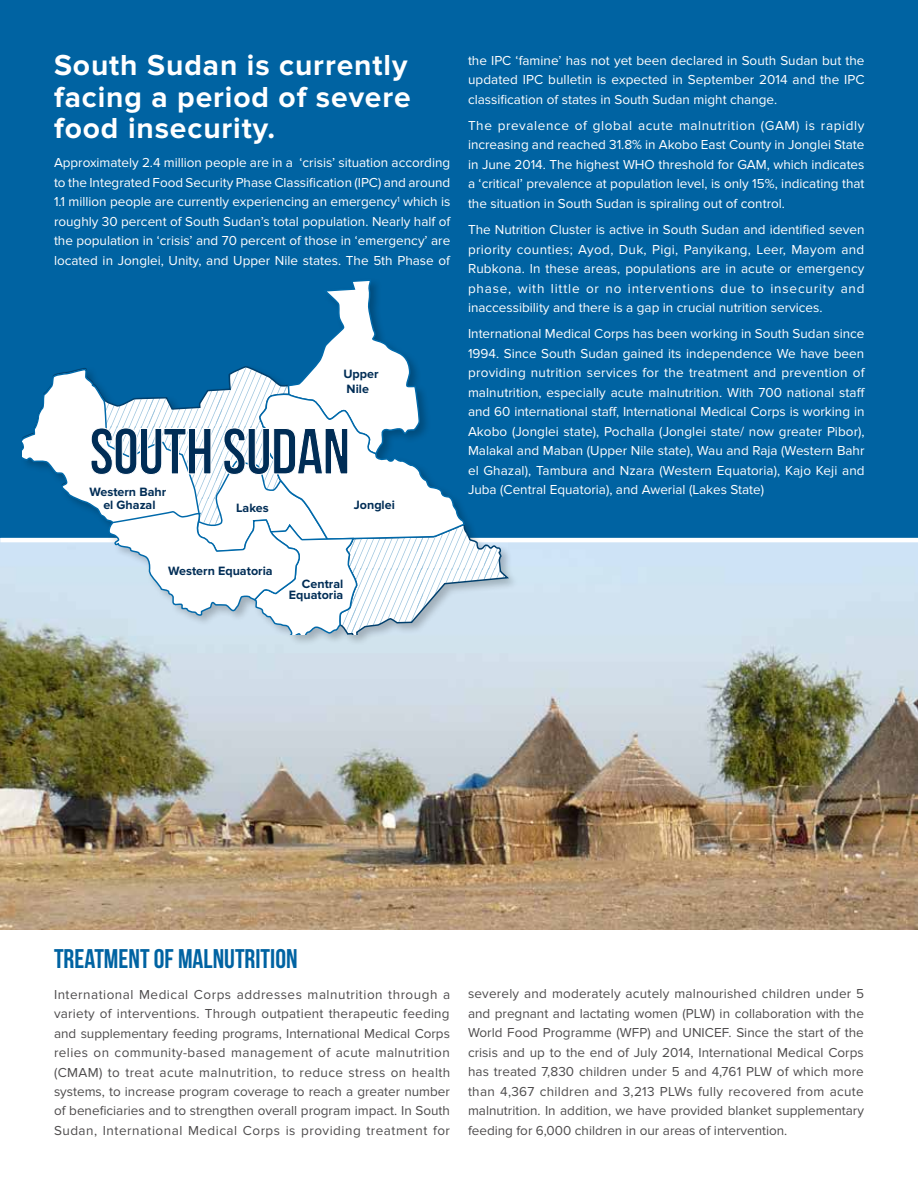
<style>
.page{position:relative;width:918px;height:1188px;background:#fff}
.page>*{position:absolute;margin:0;border:0;box-sizing:border-box;transform-origin:0 0}
.t1{font:64.95px "Bebas Neue";letter-spacing:-.01em;color:#002d56}
.t2{font:700 30px/31.5px "Proxima Nova";letter-spacing:.03em;color:#fff;text-align:justify}
.t3{font:27px "Bebas Neue";color:#0063a2}
.t4{font:13.5px/19.5px "Proxima Nova";color:#fff;text-align:justify}
.t5{font:13.5px/19.5px "Proxima Nova";letter-spacing:.02em;color:#4e4c4d;text-align:justify}
.t6{font:700 12.45px/11.7px "Proxima Nova";color:#002d56;text-align:right}
</style>
<div class="page">
<img style="left:0;top:542px;width:918px;height:388px">
<div style="left:0;top:0;width:918px;height:538px;background:#0063a2"></div>
<div style="left:20px;top:278px;width:500px;height:368px;background:#000;opacity:.23"></div>
<svg style="left:22px;top:279px;width:489px;height:356px"></svg>
<h2 class="t2" style="left:54px;top:50px;width:358px">South Sudan is currently facing a period of severe food insecurity.</h2>
<p class="t4" style="left:54px;top:153px;width:398px">Approximately 2.4 million people are in a ‘crisis’ situation according to the Integrated Food Security Phase Classification (IPC) and around 1.1 million people are currently experiencing an emergency<sup>1</sup> which is roughly 30 percent of South Sudan’s total population. Nearly half of the population in ‘crisis’ and 70 percent of those in ‘emergency’ are located in Jonglei, Unity, and Upper Nile states. The 5th Phase of</p>
<p class="t6" style="left:343px;top:366px;width:37px;line-height:15px;text-align:left">Upper<br>Nile</p>
<h1 class="t1" style="left:90px;top:416px;width:262px">SOUTH SUDAN</h1>
<p class="t6" style="left:90px;top:486px;width:78px;line-height:12.5px;text-align:center">Western Bahr el Ghazal</p>
<p class="t6" style="left:236px;top:502px;width:34px">Lakes</p>
<p class="t6" style="left:354px;top:499px;width:43px">Jonglei</p>
<p class="t4" style="left:468px;top:51px;width:398px">the IPC ‘famine’ has not yet been declared in South Sudan but the updated IPC bulletin is expected in September 2014 and the IPC classification of states in South Sudan might change.</p>
<p class="t4" style="left:468px;top:116px;width:398px">The prevalence of global acute malnutrition (GAM) is rapidly increasing and reached 31.8% in Akobo East County in Jonglei State in June 2014. The highest WHO threshold for GAM, which indicates a ‘critical’ prevalence at population level, is only 15%, indicating that the situation in South Sudan is spiraling out of control.</p>
<p class="t4" style="left:468px;top:220px;width:398px">The Nutrition Cluster is active in South Sudan and identified seven priority counties; Ayod, Duk, Pigi, Panyikang, Leer, Mayom and Rubkona. In these areas, populations are in acute or emergency phase, with little or no interventions due to insecurity and inaccessibility and there is a gap in crucial nutrition services.</p>
<p class="t4" style="left:468px;top:324px;width:399px">International Medical Corps has been working in South Sudan since 1994. Since South Sudan gained its independence We have been providing nutrition services for the treatment and prevention of malnutrition, especially acute malnutrition. With 700 national staff and 60 international staff, International Medical Corps is working in Akobo (Jonglei state), Pochalla (Jonglei state/ now greater Pibor), Malakal and Maban (Upper Nile state), Wau and Raja (Western Bahr el Ghazal), Tambura and Nzara (Western Equatoria), Kajo Keji and Juba (Central Equatoria), and Awerial (Lakes State)</p>
<p class="t6" style="left:168px;top:565px;width:106px">Western Equatoria</p>
<p class="t6" style="left:289px;top:578px;width:56px">Central<br>Equatoria</p>
<h3 class="t3" style="left:54px;top:944px;width:245px">TREATMENT OF MALNUTRITION</h3>
<p class="t5" style="left:54px;top:984px;width:398px">International Medical Corps addresses malnutrition through a variety of interventions. Through outpatient therapeutic feeding and supplementary feeding programs, International Medical Corps relies on community-based management of acute malnutrition (CMAM) to treat acute malnutrition, to reduce stress on health systems, to increase program coverage to reach a greater number of beneficiaries and to strengthen overall program impact. In South Sudan, International Medical Corps is providing treatment for</p>
<p class="t5" style="left:468px;top:984px;width:398px">severely and moderately acutely malnourished children under 5 and pregnant and lactating women (PLW) in collaboration with the World Food Programme (WFP) and UNICEF. Since the start of the crisis and up to the end of July 2014, International Medical Corps has treated 7,830 children under 5 and 4,761 PLW of which more than 4,367 children and 3,213 PLWs fully recovered from acute malnutrition. In addition, we have provided blanket supplementary feeding for 6,000 children in our areas of intervention.</p>
</div>
